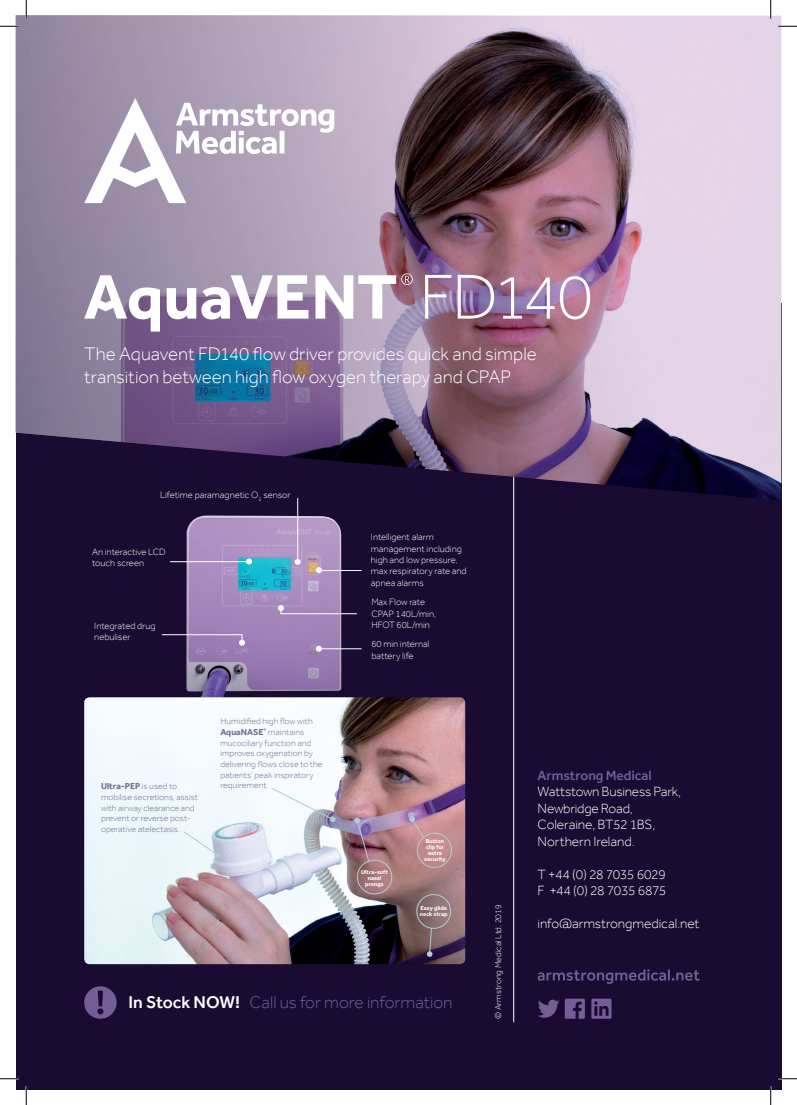
<style>
.page{position:relative;width:797px;height:1105px;background:#fff}
.page>*{position:absolute;margin:0;border:0;box-sizing:border-box;transform-origin:0 0}
.t1{font:300 18.75px/22.5px "Effra";color:#fff}
.t2{font:300 17.5px "Effra";color:#745e96}
.t3{font:300 13.75px/16.5px "Effra";letter-spacing:-.015em;color:#fff}
.t4{font:500 13.75px "Effra";letter-spacing:-.005em;color:#745e96}
.t5{font:300 9.5px/11.4px "Effra";color:#fff}
.t6{font:300 8.88px/10.6px "Effra";color:#746b92}
.t7{font:300 8.75px "Effra";color:#fff}
.t8{font:700 5.88px/5.9px "Effra";color:#fff;text-align:center}
.s1{font-weight:700}
.s2{font-weight:500;color:#fff}
</style>
<div class="page">
<div style="left:16px;top:303px;width:765px;height:786px;background:#190b32"></div>
<img style="left:186px;top:516px;width:156px;height:181px">
<hr style="left:513px;top:464px;width:1px;height:558px;background:#fff">
<svg style="left:16px;top:16px;width:765px;height:484px;background:#917e96"></svg>
<svg style="left:537px;top:969px;width:162px;height:15px"></svg>
<svg style="left:565px;top:999px;width:20px;height:20px"></svg>
<svg style="left:591px;top:999px;width:20px;height:20px"></svg>
<svg style="left:538px;top:1000px;width:21px;height:18px"></svg>
<svg style="left:84px;top:98px;width:250px;height:105px"></svg>
<svg style="left:84px;top:986px;width:33px;height:33px"></svg>
<svg style="left:84px;top:273px;width:329px;height:59px"></svg>
<svg style="left:425px;top:275px;width:165px;height:44px;background:#ae8eae"></svg>
<img style="left:84px;top:697px;width:381px;height:267px">
<svg style="left:409px;top:816px;width:46px;height:54px;background:#c18f94"></svg>
<svg style="left:183px;top:831px;width:38px;height:27px"></svg>
<svg style="left:413px;top:892px;width:40px;height:65px;background:#7b6469"></svg>
<svg style="left:354px;top:817px;width:38px;height:78px;background:#9b7683"></svg>
<svg style="left:270px;top:787px;width:66px;height:35px;background:#e8edf2"></svg>
<hr style="left:170px;top:561px;width:79px;height:1px;background:#fff">
<hr style="left:319px;top:648px;width:42px;height:1px;background:#fff">
<hr style="left:297px;top:498px;width:1px;height:64px;background:#fff">
<svg style="left:161px;top:634px;width:84px;height:12px"></svg>
<svg style="left:316px;top:646px;width:6px;height:6px"></svg>
<svg style="left:295px;top:559px;width:6px;height:6px"></svg>
<svg style="left:246px;top:558px;width:6px;height:6px"></svg>
<svg style="left:278px;top:605px;width:79px;height:9px"></svg>
<hr style="left:319px;top:570px;width:42px;height:1px;background:#fff">
<svg style="left:316px;top:567px;width:6px;height:6px"></svg>
<svg style="left:0;top:25px;width:19px;height:2px"></svg>
<svg style="left:778px;top:25px;width:19px;height:2px"></svg>
<svg style="left:0;top:1078px;width:19px;height:1px"></svg>
<svg style="left:778px;top:1078px;width:19px;height:1px"></svg>
<svg style="left:25px;top:0;width:2px;height:19px"></svg>
<svg style="left:25px;top:1086px;width:2px;height:19px"></svg>
<svg style="left:770px;top:0;width:1px;height:19px"></svg>
<svg style="left:770px;top:1086px;width:1px;height:19px"></svg>
<h1 class="t1" style="left:84px;top:343px;width:454px">The Aquavent FD140 flow driver provides quick and simple transition between high flow oxygen therapy and CPAP</h1>
<p class="t5" style="left:160px;top:489px;width:132px">Lifetime paramagnetic O<sub>2</sub> sensor</p>
<p class="t5" style="left:92px;top:546px;width:75px">An interactive LCD touch screen</p>
<p class="t5" style="left:94px;top:620px;width:63px">Integrated drug nebuliser</p>
<p class="t6" style="left:101px;top:781px;width:98px"><span class="s1">Ultra-PEP</span> is used to mobilise secretions, assist with airway clearance and prevent or reverse post&shy;operative atelectasis.</p>
<p class="t6" style="left:220px;top:716px;width:104px">Humidified high flow with<br><span class="s1">AquaNASE</span><sup>®</sup> maintains mucociliary function and improves oxygenation by delivering flows close to the patients’ peak inspiratory requirement.</p>
<p class="t5" style="left:371px;top:531px;width:97px">Intelligent alarm management including high and low pressure, max respiratory rate and apnea alarms</p>
<p class="t5" style="left:371px;top:596px;width:66px">Max Flow rate<br>CPAP 140L/min,<br>HFOT 60L/min</p>
<p class="t5" style="left:371px;top:638px;width:60px">60 min internal battery life</p>
<p class="t8" style="left:361px;top:869px;width:28px">Ultra-soft nasal prongs</p>
<p class="t8" style="left:424px;top:838px;width:23px">Button clip for extra security</p>
<p class="t8" style="left:420px;top:905px;width:29px;text-align:left">Easy glide neck strap</p>
<h2 class="t2" style="left:128px;top:992px;width:325px"><span class="s2">In Stock NOW!</span> Call us for more information</h2>
<p class="t7" style="left:493px;top:1019px;width:116px;rotate:-90deg">© Armstrong Medical Ltd. 2019</p>
<h3 class="t4" style="left:537px;top:767px;width:115px">Armstrong Medical</h3>
<h3 class="t3" style="left:537px;top:783px;width:145px">Wattstown Business Park,<br>Newbridge Road,<br>Coleraine, BT52 1BS,<br>Northern Ireland.</h3>
<h3 class="t3" style="left:537px;top:866px;width:130px">T +44 (0) 28 7035 6029<br>F +44 (0) 28 7035 6875</h3>
<h3 class="t3" style="left:537px;top:915px;width:163px">info@armstrongmedical.net</h3>
</div>
